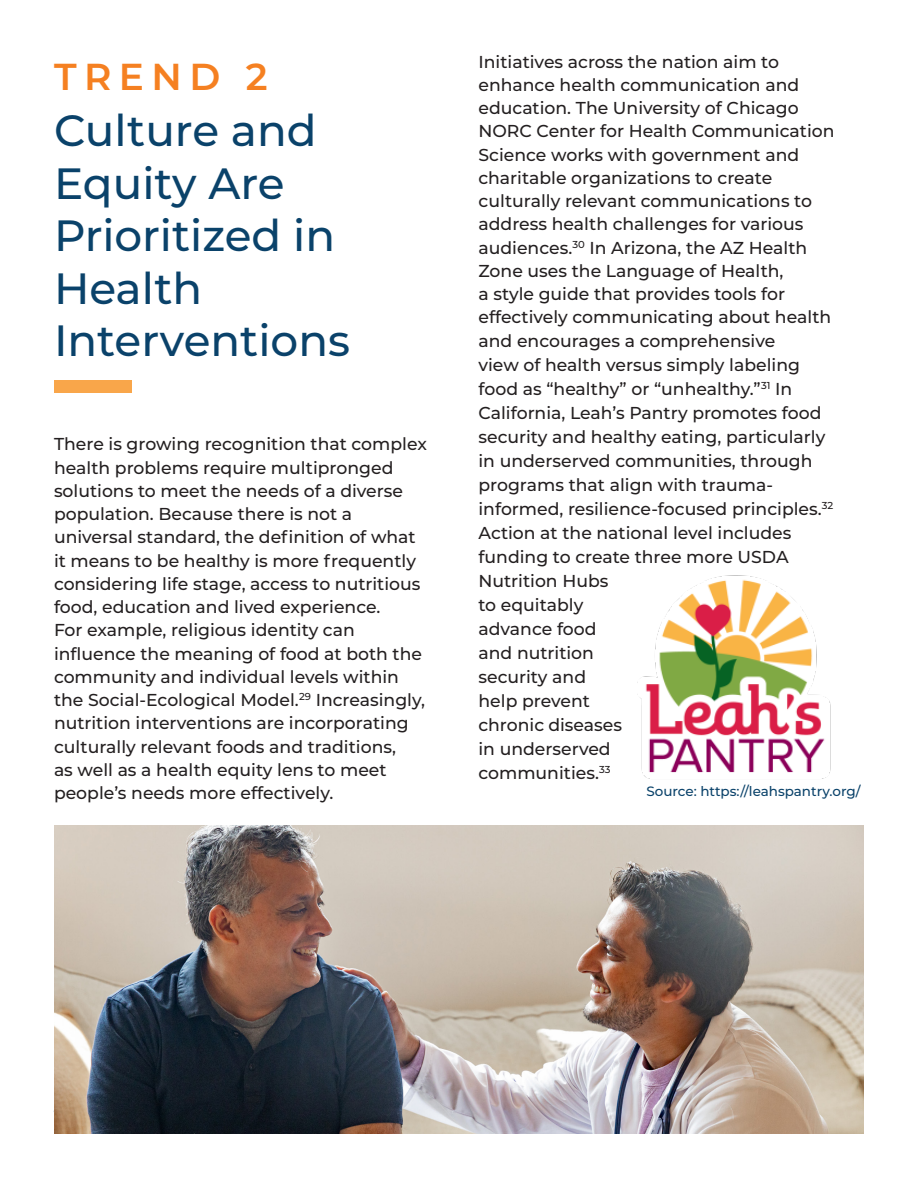
<style>
.page{position:relative;width:918px;height:1188px;background:#fff}
.page>*{position:absolute;margin:0;border:0;box-sizing:border-box;transform-origin:0 0}
.Body{font:500 43.65px/52.5px "Montserrat";color:#0a426a}
.Paragraph_Style_1{font:600 37.5px "Montserrat";letter-spacing:.2em;color:#f58021}
.Body-2{font:500 17.25px/23.7px "Montserrat";color:#231f20}
.Body-3{font:500 13.5px "Montserrat";color:#0a426a}
</style>
<div class="page">
<img style="left:54px;top:825px;width:810px;height:309px">
<svg style="left:54px;top:381px;width:77px;height:12px"></svg>
<img style="left:637px;top:575px;width:194px;height:204px">
<p class="Paragraph_Style_1" style="left:54px;top:50px;width:215px">TREND 2</p>
<p class="Body" style="left:54px;top:103px;width:298px">Culture and<br>Equity Are<br>Prioritized in<br>Health<br>Interventions</p>
<p class="Body-2" style="left:54px;top:432px;width:374px;line-height:23.2px">There is growing recognition that complex health problems require multipronged solutions to meet the needs of a diverse population. Because there is not a universal standard, the definition of what it means to be healthy is more frequently considering life stage, access to nutritious food, education and lived experience.<br>For example, religious identity can influence the meaning of food at both the community and individual levels within the Social-Ecological Model.<sup>29</sup> Increasingly, nutrition interventions are incorporating culturally relevant foods and traditions,<br>as well as a health equity lens to meet people’s needs more effectively.</p>
<p class="Body-2" style="left:478px;top:49px;width:358px">Initiatives across the nation aim to enhance health communication and education. The University of Chicago<br>NORC Center for Health Communication<br>Science works with government and charitable organizations to create culturally relevant communications to address health challenges for various audiences.<sup>30</sup> In Arizona, the AZ Health<br>Zone uses the Language of Health,<br>a style guide that provides tools for effectively communicating about health and encourages a comprehensive<br>view of health versus simply labeling food as “healthy” or “unhealthy.”<sup>31</sup> In<br>California, Leah’s Pantry promotes food security and healthy eating, particularly in underserved communities, through programs that align with trauma&shy;informed, resilience-focused principles.<sup>32<br></sup>Action at the national level includes funding to create three more USDA<br>Nutrition Hubs<br>to equitably<br>advance food<br>and nutrition<br>security and<br>help prevent<br>chronic diseases<br>in underserved<br>communities.<sup>33</sup></p>
<p class="Body-3" style="left:646px;top:782px;width:216px">Source: https://leahspantry.org/</p>
</div>
